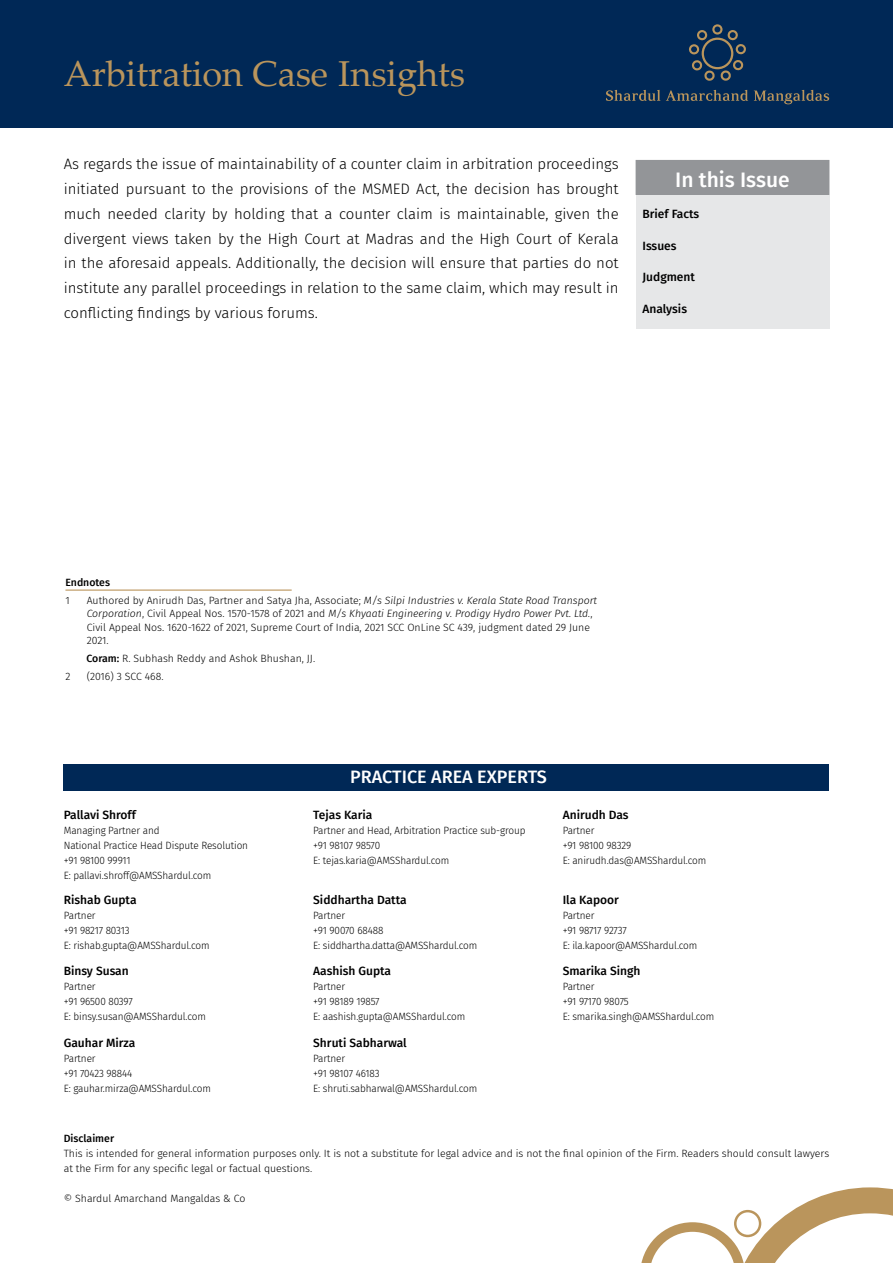
<style>
.page{position:relative;width:893px;height:1263px;background:#fff}
.page>*{position:absolute;margin:0;border:0;box-sizing:border-box;transform-origin:0 0}
.t1{font:36px "Palatino Linotype";color:#ba955c}
.t2{font:500 21px "Fira Sans";color:#fff}
.t3{font:500 18px "Fira Sans";color:#fff}
.t4{font:300 15px/24.8px "Fira Sans";color:#000;text-align:justify}
.t5{font:500 12px "Fira Sans";color:#000}
.t6{font:300 10.5px/15px "Fira Sans";letter-spacing:-.01em;color:#000;scale:.95 1}
.t7{font:300 10.5px/13.5px "Fira Sans";letter-spacing:-.01em;color:#000}
.t8{font:500 10.5px "Fira Sans";color:#000}
.s1{font-style:italic}
.s2{font-weight:500}
</style>
<div class="page">
<svg style="left:641px;top:1187px;width:252px;height:76px"></svg>
<div style="left:0;top:0;width:893px;height:128px;background:#002856"></div>
<svg style="left:606px;top:90px;width:54px;height:11px"></svg>
<svg style="left:666px;top:90px;width:82px;height:11px"></svg>
<svg style="left:754px;top:90px;width:75px;height:14px"></svg>
<svg style="left:689px;top:24px;width:57px;height:57px"></svg>
<hr style="left:65px;top:589px;width:227px;height:2px;background:#ba955c">
<div style="left:64px;top:764px;width:765px;height:26px;background:#002856"></div>
<div style="left:636px;top:160px;width:193px;height:169px;background:#e6e7e8"></div>
<div style="left:636px;top:160px;width:193px;height:34px;background:#939598"></div>
<div style="left:636px;top:160px;width:193px;height:35px;border:1px solid #939598"></div>
<h1 class="t1" style="left:64px;top:48px;width:403px">Arbitration Case Insights</h1>
<p class="t4" style="left:64px;top:152px;width:556px">As regards the issue of maintainability of a counter claim in arbitration proceedings initiated pursuant to the provisions of the MSMED Act, the decision has brought much needed clarity by holding that a counter claim is maintainable, given the divergent views taken by the High Court at Madras and the High Court of Kerala in the aforesaid appeals. Additionally, the decision will ensure that parties do not institute any parallel proceedings in relation to the same claim, which may result in conflicting findings by various forums.</p>
<h2 class="t2" style="left:675px;top:163px;width:116px">In this Issue</h2>
<p class="t5" style="left:642px;top:204px;width:58px">Brief Facts</p>
<p class="t5" style="left:642px;top:236px;width:36px">Issues</p>
<p class="t5" style="left:642px;top:267px;width:54px">Judgment</p>
<p class="t5" style="left:642px;top:299px;width:46px">Analysis</p>
<p class="t8" style="left:65px;top:574px;width:46px">Endnotes</p>
<p class="t7" style="left:65px;top:593px;width:6px">1</p>
<p class="t7" style="left:87px;top:593px;width:512px">Authored by Anirudh Das, Partner and Satya Jha, Associate; <span class="s1">M/s Silpi Industries v. Kerala State Road Transport Corporation</span>, Civil Appeal Nos. 1570-1578 of 2021 and <span class="s1">M/s Khyaati Engineering v. Prodigy Hydro Power Pvt. Ltd.</span>, Civil Appeal Nos. 1620-1622 of 2021, Supreme Court of India, 2021 SCC OnLine SC 439, judgment dated 29 June 2021.</p>
<p class="t7" style="left:86px;top:651px;width:230px"><span class="s2">Coram:</span> R. Subhash Reddy and Ashok Bhushan, JJ.</p>
<p class="t7" style="left:65px;top:669px;width:7px">2</p>
<p class="t7" style="left:87px;top:669px;width:78px">(2016) 3 SCC 468.</p>
<h3 class="t3" style="left:350px;top:763px;width:198px">PRACTICE AREA EXPERTS</h3>
<p class="t5" style="left:64px;top:805px;width:74px">Pallavi Shroff</p>
<p class="t6" style="left:64px;top:823px;width:195px">Managing Partner and<br>National Practice Head Dispute Resolution +91 98100 99911<br>E: pallavi.shroff@AMSShardul.com</p>
<p class="t5" style="left:64px;top:890px;width:74px">Rishab Gupta</p>
<p class="t6" style="left:64px;top:908px;width:155px">Partner<br>+91 98217 80313<br>E: rishab.gupta@AMSShardul.com</p>
<p class="t5" style="left:64px;top:961px;width:67px">Binsy Susan</p>
<p class="t6" style="left:64px;top:979px;width:151px">Partner<br>+91 96500 80397<br>E: binsy.susan@AMSShardul.com</p>
<p class="t5" style="left:64px;top:1033px;width:73px">Gauhar Mirza</p>
<p class="t6" style="left:64px;top:1050px;width:156px">Partner<br>+91 70423 98844<br>E: gauhar.mirza@AMSShardul.com</p>
<p class="t5" style="left:313px;top:805px;width:61px">Tejas Karia</p>
<p class="t6" style="left:313px;top:823px;width:225px">Partner and Head, Arbitration Practice sub-group +91 98107 98570<br>E: tejas.karia@AMSShardul.com</p>
<p class="t5" style="left:313px;top:890px;width:95px">Siddhartha Datta</p>
<p class="t6" style="left:313px;top:908px;width:174px">Partner<br>+91 90070 68488<br>E: siddhartha.datta@AMSShardul.com</p>
<p class="t5" style="left:313px;top:961px;width:79px">Aashish Gupta</p>
<p class="t6" style="left:313px;top:979px;width:161px">Partner<br>+91 98189 19857<br>E: aashish.gupta@AMSShardul.com</p>
<p class="t5" style="left:313px;top:1033px;width:95px">Shruti Sabharwal</p>
<p class="t6" style="left:313px;top:1050px;width:174px">Partner<br>+91 98107 46183<br>E: shruti.sabharwal@AMSShardul.com</p>
<p class="t5" style="left:563px;top:805px;width:67px">Anirudh Das</p>
<p class="t6" style="left:563px;top:823px;width:153px">Partner<br>+91 98100 98329<br>E: anirudh.das@AMSShardul.com</p>
<p class="t5" style="left:563px;top:890px;width:58px">Ila Kapoor</p>
<p class="t6" style="left:563px;top:908px;width:143px">Partner<br>+91 98717 92737<br>E: ila.kapoor@AMSShardul.com</p>
<p class="t5" style="left:563px;top:961px;width:79px">Smarika Singh</p>
<p class="t6" style="left:563px;top:979px;width:161px">Partner<br>+91 97170 98075<br>E: smarika.singh@AMSShardul.com</p>
<p class="t8" style="left:64px;top:1130px;width:52px">Disclaimer</p>
<p class="t7" style="left:64px;top:1145px;width:767px;line-height:15px">This is intended for general information purposes only. It is not a substitute for legal advice and is not the final opinion of the Firm. Readers should consult lawyers at the Firm for any specific legal or factual questions.</p>
<p class="t7" style="left:64px;top:1191px;width:183px">© Shardul Amarchand Mangaldas &amp; Co</p>
</div>
